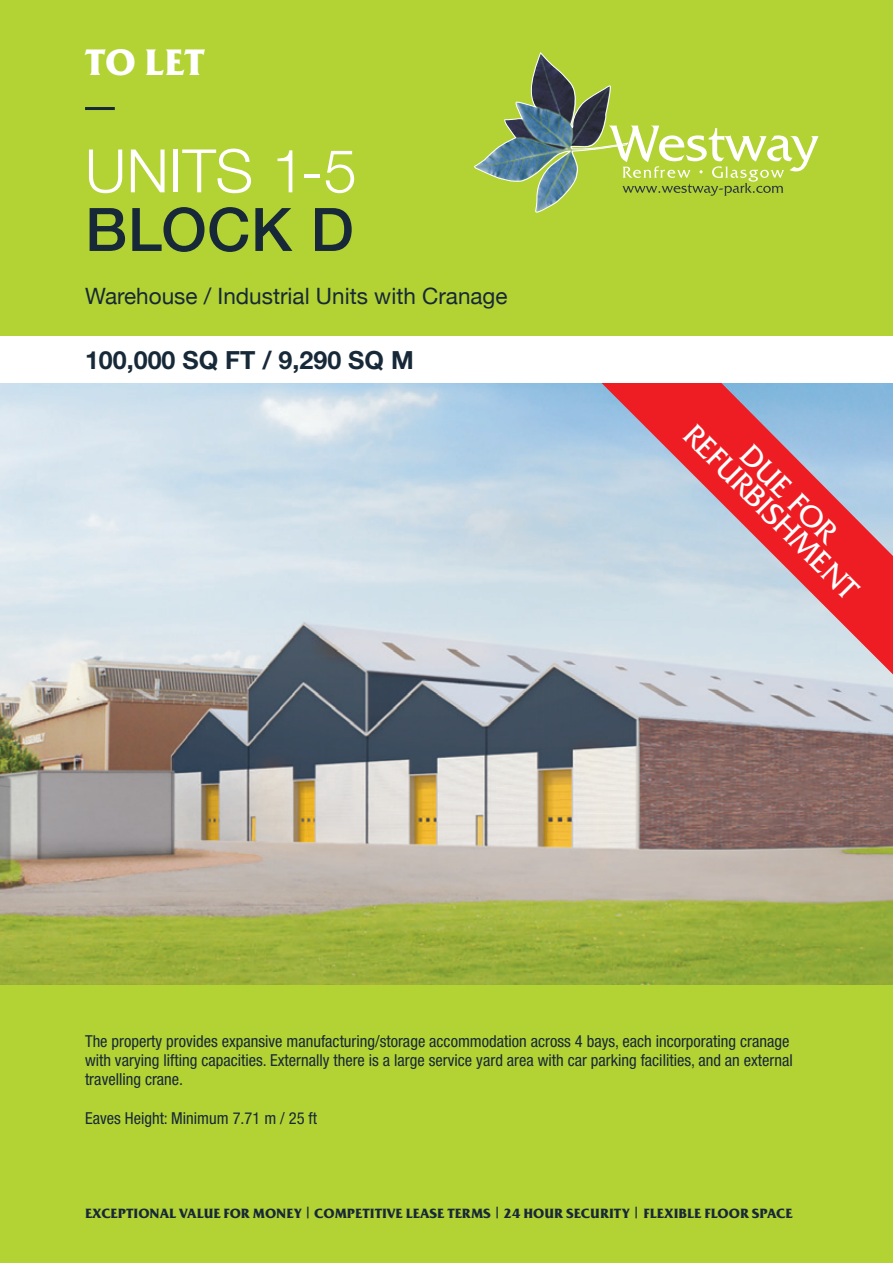
<style>
.page{position:relative;width:893px;height:1263px;background:#b3d234}
.page>*{position:absolute;margin:0;border:0;box-sizing:border-box;transform-origin:0 0}
.t1{font:300 60px "Helvetica Neue LT Pro";letter-spacing:.005em;color:#fff}
.t2{font:500 60px "Helvetica Neue LT Pro";letter-spacing:.005em;color:#172938}
.t3{font:700 36.75px "Friz Qua";color:#fff}
.t4{font:31.5px "Friz Quadrata";color:#fff}
.t5{font:700 25.05px "Helvetica Neue";color:#172938}
.t6{font:22.5px "Helvetica Neue";color:#172938}
.t7{font:condensed 16.5px/19.2px "Helvetica Neue";color:#172938}
.t8{font:700 13.35px "Friz Qua";color:#172938}
.s1{font-weight:400}
</style>
<div class="page">
<img style="left:0;top:383px;width:893px;height:601px">
<svg style="left:474px;top:53px;width:344px;height:159px"></svg>
<hr style="left:85px;top:107px;width:30px;height:3px;background:#172938">
<svg style="left:583px;top:383px;width:310px;height:291px"></svg>
<div style="left:0;top:336px;width:893px;height:47px;background:#fff"></div>
<p class="t3" style="left:85px;top:40px;width:121px">TO LET</p>
<p class="t1" style="left:85px;top:134px;width:273px">UNITS 1-5</p>
<p class="t2" style="left:85px;top:194px;width:270px">BLOCK D</p>
<p class="t6" style="left:85px;top:279px;width:424px">Warehouse / Industrial Units with Cranage</p>
<p class="t5" style="left:85px;top:345px;width:330px">100,000 SQ FT / 9,290 SQ M</p>
<p class="t4" style="left:701px;top:417px;width:234px;rotate:45deg">REFURBISHMENT</p>
<p class="t4" style="left:758px;top:438px;width:124px;rotate:45deg">DUE FOR</p>
<p class="t7" style="left:85px;top:1031px;width:709px">The property provides expansive manufacturing/storage accommodation across 4 bays, each incorporating cranage with varying lifting capacities. Externally there is a large service yard area with car parking facilities, and an external travelling crane.</p>
<p class="t7" style="left:85px;top:1108px;width:234px">Eaves Height: Minimum 7.71 m / 25 ft</p>
<p class="t8" style="left:85px;top:1205px;width:709px">EXCEPTIONAL VALUE FOR MONEY <span class="s1">|</span> COMPETITIVE LEASE TERMS <span class="s1">|</span> 24 HOUR SECURITY <span class="s1">|</span> FLEXIBLE FLOOR SPACE</p>
</div>
